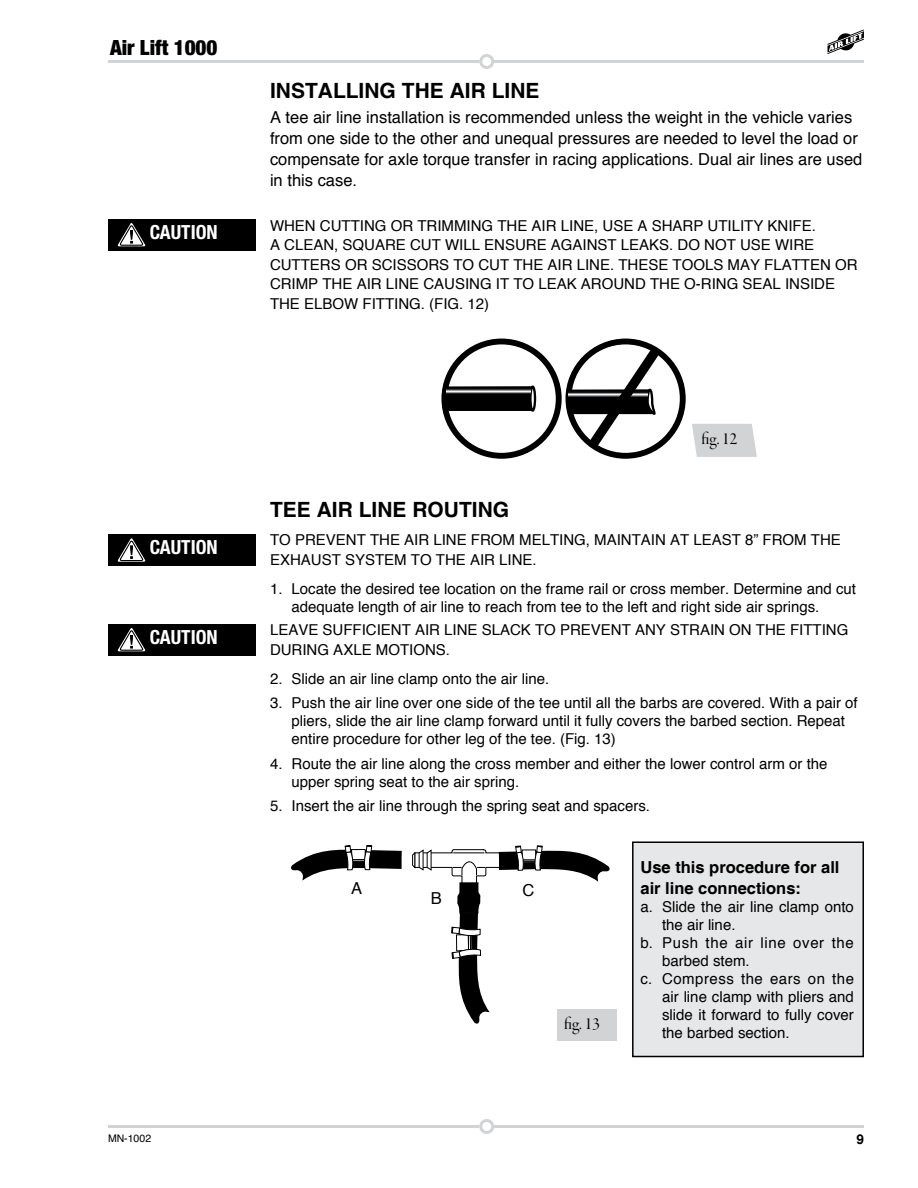
<style>
.page{position:relative;width:918px;height:1188px;background:#fff}
.page>*{position:absolute;margin:0;border:0;box-sizing:border-box;transform-origin:0 0}
.t1{font:700 21px "Helvetica";color:#000}
.t2{font:900 condensed 21px "Helvetica Neue";color:#000}
.t3{font:700 condensed 19.5px "Helvetica Neue";color:#fff}
.t4{font:18px "Garamond Premr Pro Disp";color:#000}
.t5{font:16.5px/21px "Helvetica";color:#000}
.t6{font:700 16.5px/21px "Helvetica";color:#000}
.t7{font:15px/19.5px "Helvetica";color:#000}
.t8{font:15px "Helvetica";letter-spacing:.04em;color:#000}
.t9{font:15px "Helvetica";letter-spacing:.03em;color:#000}
.t10{font:700 13.5px "Helvetica";color:#000}
.t11{font:10.5px "Helvetica";color:#000}
</style>
<div class="page">
<hr style="left:493px;top:1125px;width:371px;height:3px;background:#d1d3d4">
<div style="left:479px;top:1119px;width:15px;height:15px;border:3px solid #d1d3d4;border-radius:50%"></div>
<hr style="left:108px;top:1125px;width:371px;height:3px;background:#d1d3d4">
<hr style="left:493px;top:60px;width:371px;height:3px;background:#d1d3d4">
<div style="left:479px;top:54px;width:15px;height:15px;border:3px solid #d1d3d4;border-radius:50%"></div>
<hr style="left:108px;top:60px;width:371px;height:3px;background:#d1d3d4">
<svg style="left:827px;top:29px;width:37px;height:25px"></svg>
<svg style="left:412px;top:845px;width:198px;height:179px"></svg>
<svg style="left:291px;top:845px;width:111px;height:36px"></svg>
<div style="left:633px;top:842px;width:230px;height:215px;background:#e6e7e8"></div>
<div style="left:632px;top:841px;width:232px;height:216px;border:2px solid #000"></div>
<div style="left:557px;top:1009px;width:59px;height:32px;background:#d1d3d4"></div>
<div style="left:441px;top:339px;width:121px;height:120px;border:6px solid #000;border-radius:50%"></div>
<svg style="left:446px;top:386px;width:86px;height:25px;background:#060606"></svg>
<div style="left:529px;top:386px;width:7px;height:26px;border:2px solid #000;border-radius:50%"></div>
<svg style="left:447px;top:389px;width:83px;height:4px"></svg>
<svg style="left:568px;top:341px;width:115px;height:115px"></svg>
<svg style="left:567px;top:338px;width:102px;height:121px"></svg>
<svg style="left:692px;top:424px;width:65px;height:33px;background:#d4d6d7"></svg>
<div style="left:108px;top:535px;width:148px;height:31px;background:#000"></div>
<svg style="left:117px;top:538px;width:29px;height:24px"></svg>
<div style="left:108px;top:624px;width:148px;height:31px;background:#000"></div>
<svg style="left:117px;top:628px;width:29px;height:24px"></svg>
<div style="left:108px;top:219px;width:148px;height:31px;background:#000"></div>
<svg style="left:117px;top:223px;width:29px;height:24px"></svg>
<h1 class="t2" style="left:110px;top:34px;width:109px">Air Lift 1000</h1>
<h2 class="t3" style="left:150px;top:220px;width:69px">CAUTION</h2>
<h2 class="t3" style="left:150px;top:535px;width:69px">CAUTION</h2>
<h2 class="t3" style="left:150px;top:625px;width:69px">CAUTION</h2>
<h1 class="t1" style="left:270px;top:77px;width:271px">INSTALLING THE AIR LINE</h1>
<p class="t5" style="left:270px;top:106px;width:594px">A tee air line installation is recommended unless the weight in the vehicle varies from one side to the other and unequal pressures are needed to level the load or compensate for axle torque transfer in racing applications. Dual air lines are used in this case.</p>
<p class="t7" style="left:270px;top:215px;width:589px">WHEN CUTTING OR TRIMMING THE AIR LINE, USE A SHARP UTILITY KNIFE.<br>A CLEAN, SQUARE CUT WILL ENSURE AGAINST LEAKS. DO NOT USE WIRE CUTTERS OR SCISSORS TO CUT THE AIR LINE. THESE TOOLS MAY FLATTEN OR CRIMP THE AIR LINE CAUSING IT TO LEAK AROUND THE O-RING SEAL INSIDE THE ELBOW FITTING. (FIG. 12)</p>
<p class="t4" style="left:702px;top:428px;width:37px">fig. 12</p>
<h1 class="t1" style="left:270px;top:497px;width:241px">TEE AIR LINE ROUTING</h1>
<p class="t7" style="left:270px;top:530px;width:572px">TO PREVENT THE AIR LINE FROM MELTING, MAINTAIN AT LEAST 8” FROM THE<br>EXHAUST SYSTEM TO THE AIR LINE.</p>
<p class="t7" style="left:292px;top:579px;width:566px;line-height:18px;text-indent:-22px">1. Locate the desired tee location on the frame rail or cross member. Determine and cut adequate length of air line to reach from tee to the left and right side air springs.</p>
<p class="t7" style="left:270px;top:620px;width:580px">LEAVE SUFFICIENT AIR LINE SLACK TO PREVENT ANY STRAIN ON THE FITTING<br>DURING AXLE MOTIONS.</p>
<p class="t7" style="left:270px;top:668px;width:281px">2. Slide an air line clamp onto the air line.</p>
<p class="t7" style="left:292px;top:694px;width:568px;line-height:18px;text-indent:-22px">3. Push the air line over one side of the tee until all the barbs are covered. With a pair of pliers, slide the air line clamp forward until it fully covers the barbed section. Repeat entire procedure for other leg of the tee. (Fig. 13)</p>
<p class="t7" style="left:292px;top:754px;width:538px;line-height:18px;text-indent:-22px">4. Route the air line along the cross member and either the lower control arm or the upper spring seat to the air spring.</p>
<p class="t7" style="left:270px;top:796px;width:382px">5. Insert the air line through the spring seat and spacers.</p>
<p class="t5" style="left:351px;top:877px;width:13px">A</p>
<p class="t5" style="left:431px;top:887px;width:13px">B</p>
<p class="t5" style="left:522px;top:879px;width:13px">C</p>
<p class="t4" style="left:564px;top:1014px;width:37px">fig. 13</p>
<p class="t6" style="left:641px;top:858px;width:200px">Use this procedure for all air line connections:</p>
<p class="t7" style="left:641px;top:897px;width:215px">a. Slide the air line clamp onto</p>
<p class="t7" style="left:662px;top:915px;width:75px">the air line.</p>
<p class="t8" style="left:641px;top:933px;width:215px">b. Push the air line over the</p>
<p class="t7" style="left:662px;top:951px;width:89px">barbed stem.</p>
<p class="t9" style="left:641px;top:969px;width:215px">c. Compress the ears on the</p>
<p class="t7" style="left:662px;top:987px;width:193px">air line clamp with pliers and</p>
<p class="t7" style="left:662px;top:1005px;width:193px">slide it forward to fully cover</p>
<p class="t7" style="left:662px;top:1023px;width:129px">the barbed section.</p>
<p class="t11" style="left:108px;top:1132px;width:45px">MN-1002</p>
<p class="t10" style="left:856px;top:1131px;width:9px">9</p>
</div>
